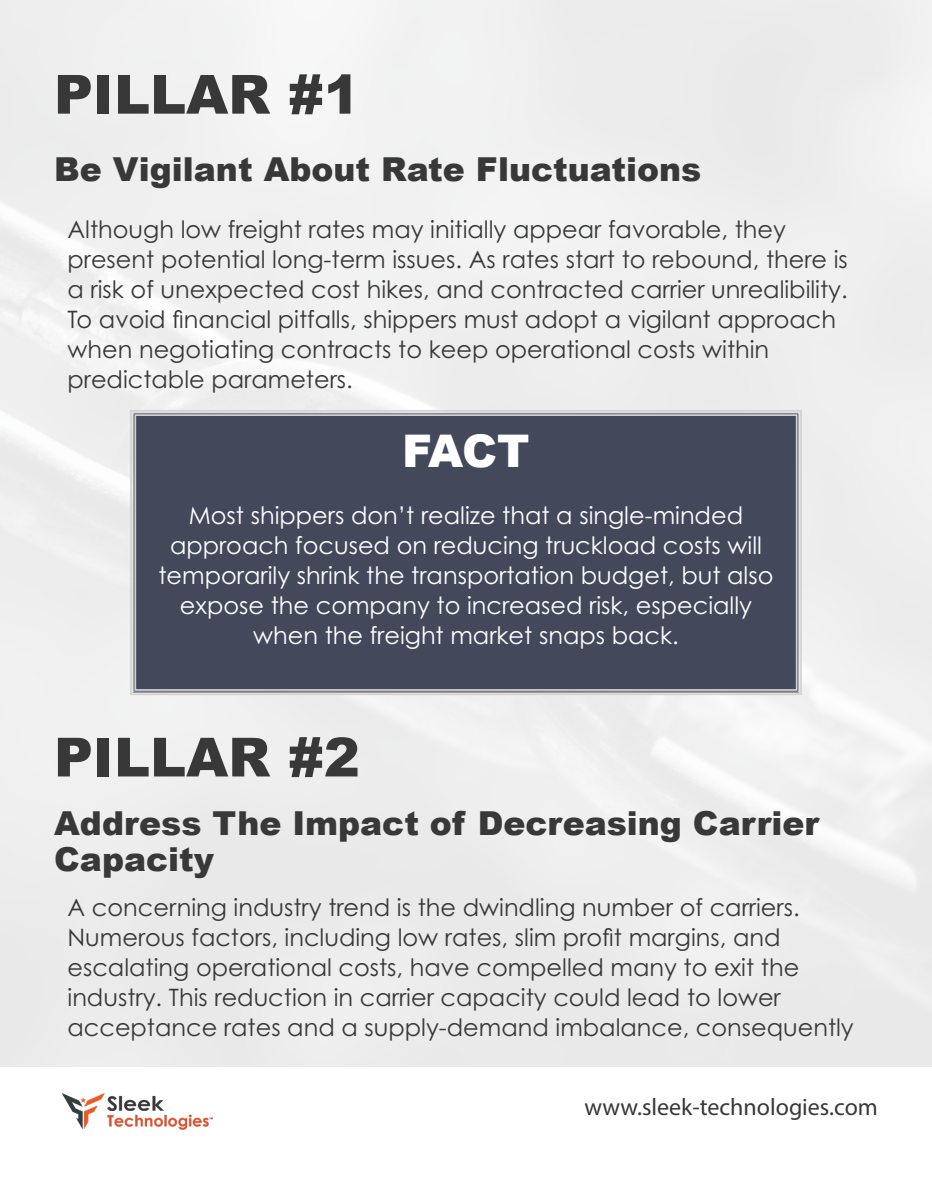
<style>
.page{position:relative;width:932px;height:1188px;background:#fff}
.page>*{position:absolute;margin:0;border:0;box-sizing:border-box;transform-origin:0 0}
.t1{font:900 54px "Arial";color:#383838}
.t2{font:900 45px "Arial";color:#fff}
.t3{font:900 33px/36px "Arial";color:#383838}
.t4{font:24px/30px "Century Gothic Pro";color:#383838}
.t5{font:24px/30px "Century Gothic Pro";color:#fff;text-align:center}
.t6{font:24px "Myriad Pro";color:#383838}
</style>
<div class="page">
<div style="left:129px;top:409px;width:673px;height:287px;background:#44485b"></div>
<div style="left:134px;top:414px;width:663px;height:277px;border:2px solid #d2d2d2"></div>
<img style="left:61px;top:1093px;width:152px;height:37px">
<p class="t1" style="left:54px;top:55px;width:307px">PILLAR #1</p>
<p class="t3" style="left:54px;top:150px;width:648px">Be Vigilant About Rate Fluctuations</p>
<p class="t4" style="left:68px;top:214px;width:781px">Although low freight rates may initially appear favorable, they present potential long-term issues. As rates start to rebound, there is a risk of unexpected cost hikes, and contracted carrier unrealibility.<br>To avoid financial pitfalls, shippers must adopt a vigilant approach when negotiating contracts to keep operational costs within predictable parameters.</p>
<p class="t2" style="left:402px;top:418px;width:129px">FACT</p>
<p class="t5" style="left:158px;top:500px;width:616px">Most shippers don’t realize that a single-minded approach focused on reducing truckload costs will temporarily shrink the transportation budget, but also expose the company to increased risk, especially when the freight market snaps back.</p>
<p class="t1" style="left:54px;top:718px;width:307px">PILLAR #2</p>
<p class="t3" style="left:54px;top:804px;width:766px">Address The Impact of Decreasing Carrier<br>Capacity</p>
<p class="t4" style="left:68px;top:892px;width:787px">A concerning industry trend is the dwindling number of carriers.<br>Numerous factors, including low rates, slim profit margins, and escalating operational costs, have compelled many to exit the industry. This reduction in carrier capacity could lead to lower acceptance rates and a supply-demand imbalance, consequently</p>
<p class="t6" style="left:584px;top:1092px;width:295px">www.sleek-technologies.com</p>
</div>
